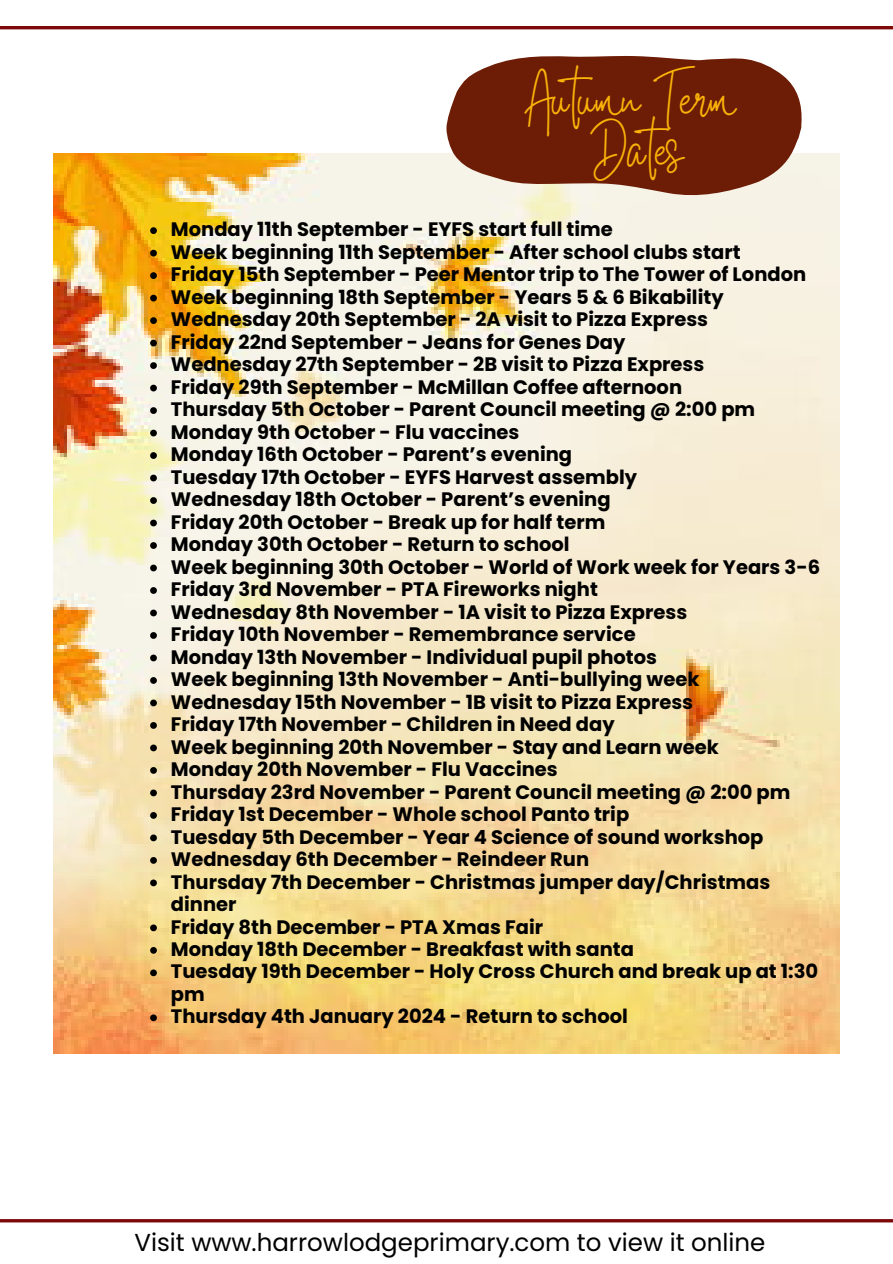
<style>
.page{position:relative;width:893px;height:1264px;background:#fff}
.page>*{position:absolute;margin:0;border:0;box-sizing:border-box;transform-origin:0 0}
.t1{font:42.6px "White Star";color:#fab309}
.t2{font:24.45px "Poppins";color:#000}
.t3{font:700 19.5px/22.5px "Poppins";color:#000}
</style>
<div class="page">
<hr style="left:0;top:26px;width:892px;height:3px;background:#7d0909">
<img style="left:53px;top:154px;width:786px;height:899px">
<svg style="left:446px;top:55px;width:356px;height:143px;background:#86432f"></svg>
<svg style="left:150px;top:227px;width:7px;height:7px"></svg>
<svg style="left:150px;top:250px;width:7px;height:6px"></svg>
<svg style="left:150px;top:272px;width:7px;height:7px"></svg>
<svg style="left:150px;top:295px;width:7px;height:6px"></svg>
<svg style="left:150px;top:317px;width:7px;height:7px"></svg>
<svg style="left:150px;top:340px;width:7px;height:6px"></svg>
<svg style="left:150px;top:362px;width:7px;height:7px"></svg>
<svg style="left:150px;top:385px;width:7px;height:6px"></svg>
<svg style="left:150px;top:407px;width:7px;height:7px"></svg>
<svg style="left:150px;top:429px;width:7px;height:7px"></svg>
<svg style="left:150px;top:452px;width:7px;height:7px"></svg>
<svg style="left:150px;top:474px;width:7px;height:7px"></svg>
<svg style="left:150px;top:497px;width:7px;height:7px"></svg>
<svg style="left:150px;top:519px;width:7px;height:7px"></svg>
<svg style="left:150px;top:542px;width:7px;height:7px"></svg>
<svg style="left:150px;top:564px;width:7px;height:7px"></svg>
<svg style="left:150px;top:587px;width:7px;height:7px"></svg>
<svg style="left:150px;top:609px;width:7px;height:7px"></svg>
<svg style="left:150px;top:632px;width:7px;height:7px"></svg>
<svg style="left:150px;top:654px;width:7px;height:7px"></svg>
<svg style="left:150px;top:677px;width:7px;height:7px"></svg>
<svg style="left:150px;top:699px;width:7px;height:7px"></svg>
<svg style="left:150px;top:722px;width:7px;height:6px"></svg>
<svg style="left:150px;top:744px;width:7px;height:7px"></svg>
<svg style="left:150px;top:767px;width:7px;height:6px"></svg>
<svg style="left:150px;top:789px;width:7px;height:7px"></svg>
<svg style="left:150px;top:812px;width:7px;height:6px"></svg>
<svg style="left:150px;top:834px;width:7px;height:7px"></svg>
<svg style="left:150px;top:857px;width:7px;height:6px"></svg>
<svg style="left:150px;top:879px;width:7px;height:7px"></svg>
<svg style="left:150px;top:924px;width:7px;height:7px"></svg>
<svg style="left:150px;top:947px;width:7px;height:6px"></svg>
<svg style="left:150px;top:969px;width:7px;height:7px"></svg>
<svg style="left:150px;top:1014px;width:7px;height:7px"></svg>
<svg style="left:0;top:1219px;width:892px;height:3px;background:#801010"></svg>
<p class="t1" style="left:527px;top:88px;width:211px">Autumn Term</p>
<p class="t1" style="left:589px;top:139px;width:97px">Dates</p>
<p class="t3" style="left:171px;top:218px;width:443px">Monday 11th September - EYFS start full time</p>
<p class="t3" style="left:171px;top:241px;width:571px">Week beginning 11th September - After school clubs start</p>
<p class="t3" style="left:171px;top:263px;width:636px">Friday 15th September - Peer Mentor trip to The Tower of London</p>
<p class="t3" style="left:171px;top:286px;width:554px">Week beginning 18th September - Years 5 &amp; 6 Bikability</p>
<p class="t3" style="left:171px;top:308px;width:538px">Wednesday 20th September - 2A visit to Pizza Express</p>
<p class="t3" style="left:171px;top:330px;width:456px">Friday 22nd September - Jeans for Genes Day</p>
<p class="t3" style="left:171px;top:353px;width:535px">Wednesday 27th September - 2B visit to Pizza Express</p>
<p class="t3" style="left:171px;top:375px;width:512px">Friday 29th September - McMillan Coffee afternoon</p>
<p class="t3" style="left:171px;top:398px;width:585px">Thursday 5th October - Parent Council meeting @ 2:00 pm</p>
<p class="t3" style="left:171px;top:420px;width:350px">Monday 9th October - Flu vaccines</p>
<p class="t3" style="left:171px;top:443px;width:403px">Monday 16th October - Parent’s evening</p>
<p class="t3" style="left:171px;top:465px;width:467px">Tuesday 17th October - EYFS Harvest assembly</p>
<p class="t3" style="left:171px;top:488px;width:441px">Wednesday 18th October - Parent’s evening</p>
<p class="t3" style="left:171px;top:510px;width:436px">Friday 20th October - Break up for half term</p>
<p class="t3" style="left:171px;top:533px;width:400px">Monday 30th October - Return to school</p>
<p class="t3" style="left:171px;top:555px;width:650px">Week beginning 30th October - World of Work week for Years 3-6</p>
<p class="t3" style="left:171px;top:578px;width:428px">Friday 3rd November - PTA Fireworks night</p>
<p class="t3" style="left:171px;top:600px;width:518px">Wednesday 8th November - 1A visit to Pizza Express</p>
<p class="t3" style="left:171px;top:623px;width:466px">Friday 10th November - Remembrance service</p>
<p class="t3" style="left:171px;top:645px;width:487px">Monday 13th November - Individual pupil photos</p>
<p class="t3" style="left:171px;top:668px;width:530px">Week beginning 13th November - Anti-bullying week</p>
<p class="t3" style="left:171px;top:690px;width:523px">Wednesday 15th November - 1B visit to Pizza Express</p>
<p class="t3" style="left:171px;top:713px;width:445px">Friday 17th November - Children in Need day</p>
<p class="t3" style="left:171px;top:735px;width:549px">Week beginning 20th November - Stay and Learn week</p>
<p class="t3" style="left:171px;top:758px;width:388px">Monday 20th November - Flu Vaccines</p>
<p class="t3" style="left:171px;top:780px;width:621px">Thursday 23rd November - Parent Council meeting @ 2:00 pm</p>
<p class="t3" style="left:171px;top:803px;width:460px">Friday 1st December - Whole school Panto trip</p>
<p class="t3" style="left:171px;top:825px;width:594px">Tuesday 5th December - Year 4 Science of sound workshop</p>
<p class="t3" style="left:171px;top:848px;width:420px">Wednesday 6th December - Reindeer Run</p>
<p class="t3" style="left:171px;top:870px;width:601px">Thursday 7th December - Christmas jumper day/Christmas dinner</p>
<p class="t3" style="left:171px;top:915px;width:373px">Friday 8th December - PTA Xmas Fair</p>
<p class="t3" style="left:171px;top:937px;width:464px">Monday 18th December - Breakfast with santa</p>
<p class="t3" style="left:171px;top:960px;width:649px">Tuesday 19th December - Holy Cross Church and break up at 1:30 pm</p>
<p class="t3" style="left:171px;top:1005px;width:458px">Thursday 4th January 2024 - Return to school</p>
<p class="t2" style="left:134px;top:1224px;width:632px">Visit www.harrowlodgeprimary.com to view it online</p>
</div>
